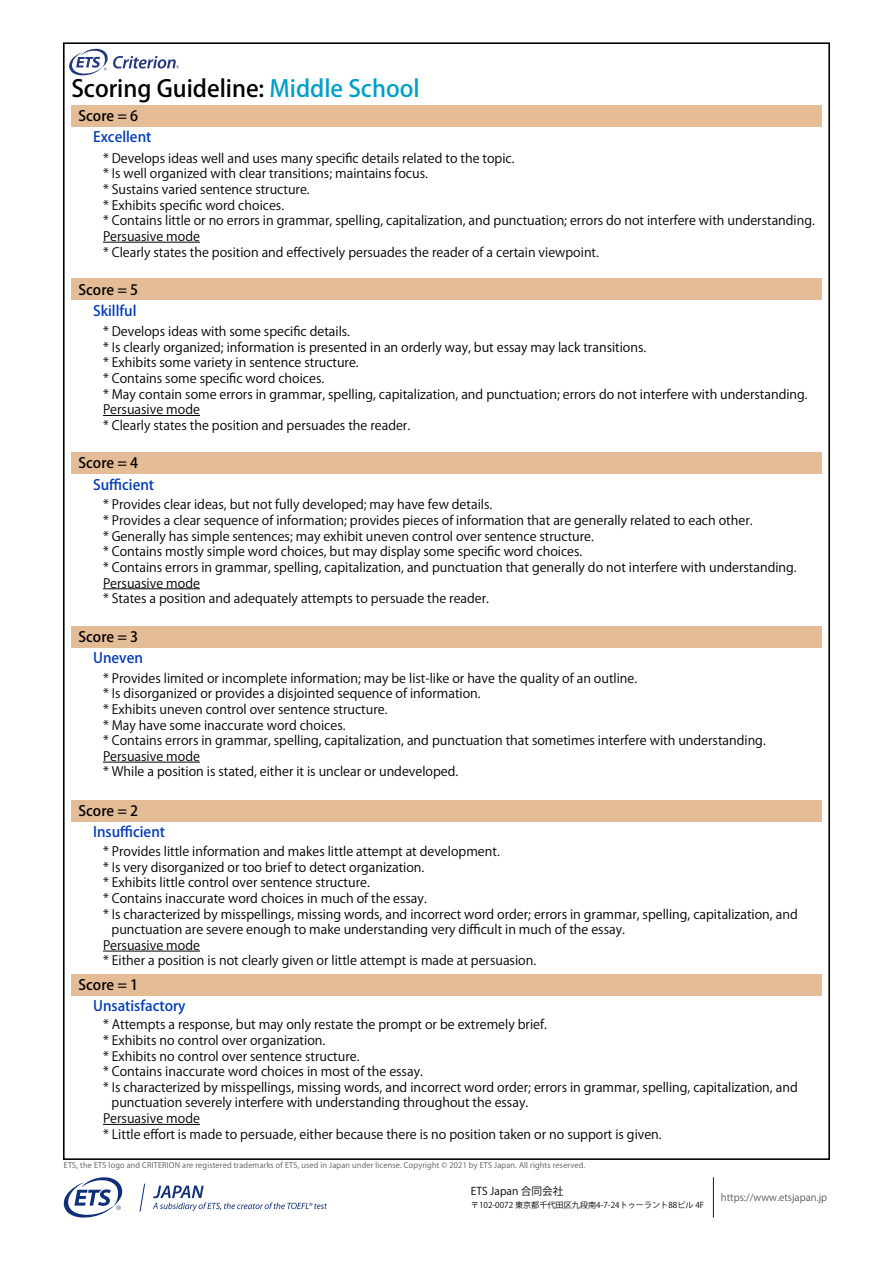
<style>
.page{position:relative;width:893px;height:1263px;background:#fff}
.page>*{position:absolute;margin:0;border:0;box-sizing:border-box;transform-origin:0 0}
.t1{font:500 23.25px "Koz Go Pro";color:#000}
.t2{font:500 14.25px "Koz Go Pro";color:#003ab6}
.t3{font:500 14.25px "Koz Go Pro";color:#000}
.t4{font:12.75px/15.6px "Koz Go Pro";color:#000}
.t5{font:10.65px "Koz Go Pr 6 N";color:#000}
.t6{font:9.75px "Koz Go Pr 6 N";color:#595959}
.t7{font:8.1px "Koz Go Pr 6 N";color:#000}
.t8{font:7.65px "Koz Go Pr 6 N";color:#595959}
.s1{color:#00a0c6}
</style>
<div class="page">
<div style="left:71px;top:626px;width:751px;height:21px;background:#e4bc96"></div>
<hr style="left:103px;top:762px;width:97px;height:1px;background:#000">
<div style="left:71px;top:279px;width:751px;height:21px;background:#e4bc96"></div>
<hr style="left:103px;top:415px;width:97px;height:1px;background:#000">
<div style="left:71px;top:452px;width:751px;height:22px;background:#e4bc96"></div>
<hr style="left:103px;top:588px;width:97px;height:1px;background:#000">
<div style="left:71px;top:974px;width:751px;height:21px;background:#e4bc96"></div>
<hr style="left:103px;top:1124px;width:97px;height:1px;background:#000">
<div style="left:71px;top:105px;width:751px;height:21px;background:#e4bc96"></div>
<hr style="left:103px;top:242px;width:97px;height:1px;background:#000">
<div style="left:71px;top:800px;width:751px;height:21px;background:#e4bc96"></div>
<hr style="left:103px;top:951px;width:97px;height:1px;background:#000">
<svg style="left:69px;top:48px;width:110px;height:28px"></svg>
<hr style="left:713px;top:1177px;width:1px;height:40px;background:#231815">
<svg style="left:64px;top:1177px;width:59px;height:40px"></svg>
<svg style="left:139px;top:1184px;width:6px;height:27px"></svg>
<svg style="left:153px;top:1185px;width:174px;height:26px"></svg>
<h1 class="t1" style="left:71px;top:73px;width:350px">Scoring Guideline: <span class="s1">Middle School</span></h1>
<p class="t3" style="left:79px;top:107px;width:61px">Score = 6</p>
<p class="t2" style="left:93px;top:128px;width:60px">Excellent</p>
<p class="t4" style="left:103px;top:151px;width:713px">* Develops ideas well and uses many specific details related to the topic.<br>* Is well organized with clear transitions; maintains focus.<br>* Sustains varied sentence structure.<br>* Exhibits specific word choices.<br>* Contains little or no errors in grammar, spelling, capitalization, and punctuation; errors do not interfere with understanding.<br>Persuasive mode<br>* Clearly states the position and effectively persuades the reader of a certain viewpoint.</p>
<p class="t3" style="left:79px;top:280px;width:61px">Score = 5</p>
<p class="t2" style="left:93px;top:302px;width:45px">Skillful</p>
<p class="t4" style="left:103px;top:324px;width:706px">* Develops ideas with some specific details.<br>* Is clearly organized; information is presented in an orderly way, but essay may lack transitions.<br>* Exhibits some variety in sentence structure.<br>* Contains some specific word choices.<br>* May contain some errors in grammar, spelling, capitalization, and punctuation; errors do not interfere with understanding.<br>Persuasive mode<br>* Clearly states the position and persuades the reader.</p>
<p class="t3" style="left:79px;top:454px;width:61px">Score = 4</p>
<p class="t2" style="left:93px;top:475px;width:63px">Sufficient</p>
<p class="t4" style="left:103px;top:497px;width:695px">* Provides clear ideas, but not fully developed; may have few details.<br>* Provides a clear sequence of information; provides pieces of information that are generally related to each other.<br>* Generally has simple sentences; may exhibit uneven control over sentence structure.<br>* Contains mostly simple word choices, but may display some specific word choices.<br>* Contains errors in grammar, spelling, capitalization, and punctuation that generally do not interfere with understanding.<br>Persuasive mode<br>* States a position and adequately attempts to persuade the reader.</p>
<p class="t3" style="left:79px;top:628px;width:61px">Score = 3</p>
<p class="t2" style="left:93px;top:649px;width:51px">Uneven</p>
<p class="t4" style="left:103px;top:670px;width:664px">* Provides limited or incomplete information; may be list-like or have the quality of an outline.<br>* Is disorganized or provides a disjointed sequence of information.<br>* Exhibits uneven control over sentence structure.<br>* May have some inaccurate word choices.<br>* Contains errors in grammar, spelling, capitalization, and punctuation that sometimes interfere with understanding.<br>Persuasive mode<br>* While a position is stated, either it is unclear or undeveloped.</p>
<p class="t3" style="left:79px;top:801px;width:61px">Score = 2</p>
<p class="t2" style="left:93px;top:823px;width:74px">Insufficient</p>
<p class="t4" style="left:103px;top:844px;width:398px">* Provides little information and makes little attempt at development.</p>
<p class="t4" style="left:103px;top:859px;width:323px">* Is very disorganized or too brief to detect organization.</p>
<p class="t4" style="left:103px;top:875px;width:268px">* Exhibits little control over sentence structure.</p>
<p class="t4" style="left:103px;top:891px;width:325px">* Contains inaccurate word choices in much of the essay.</p>
<p class="t4" style="left:103px;top:906px;width:696px">* Is characterized by misspellings, missing words, and incorrect word order; errors in grammar, spelling, capitalization, and</p>
<p class="t4" style="left:112px;top:922px;width:515px">punctuation are severe enough to make understanding very difficult in much of the essay.</p>
<p class="t4" style="left:103px;top:938px;width:98px">Persuasive mode</p>
<p class="t4" style="left:103px;top:953px;width:435px">* Either a position is not clearly given or little attempt is made at persuasion.</p>
<p class="t3" style="left:79px;top:975px;width:61px">Score = 1</p>
<p class="t2" style="left:93px;top:996px;width:94px">Unsatisfactory</p>
<p class="t4" style="left:103px;top:1017px;width:445px">* Attempts a response, but may only restate the prompt or be extremely brief.</p>
<p class="t4" style="left:103px;top:1033px;width:224px">* Exhibits no control over organization.</p>
<p class="t4" style="left:103px;top:1048px;width:258px">* Exhibits no control over sentence structure.</p>
<p class="t4" style="left:103px;top:1064px;width:321px">* Contains inaccurate word choices in most of the essay.</p>
<p class="t4" style="left:103px;top:1080px;width:696px">* Is characterized by misspellings, missing words, and incorrect word order; errors in grammar, spelling, capitalization, and</p>
<p class="t4" style="left:112px;top:1095px;width:418px">punctuation severely interfere with understanding throughout the essay.</p>
<p class="t4" style="left:103px;top:1111px;width:98px">Persuasive mode</p>
<p class="t4" style="left:103px;top:1126px;width:560px">* Little effort is made to persuade, either because there is no position taken or no support is given.</p>
<p class="t8" style="left:64px;top:1166px;width:523px;rotate:-1deg">ETS, the ETS logo and CRITERION are registered trademarks of ETS, used in Japan under license. Copyright © 2021 by ETS Japan. All rights reserved.</p>
<p class="t5" style="left:471px;top:1185px;width:94px">ETS Japan 合同会社</p>
<p class="t7" style="left:471px;top:1200px;width:235px">〒102-0072 東京都千代田区九段南4-7-24トゥーラント88ビル 4F</p>
<p class="t6" style="left:721px;top:1192px;width:108px">https://www.etsjapan.jp</p>
</div>
